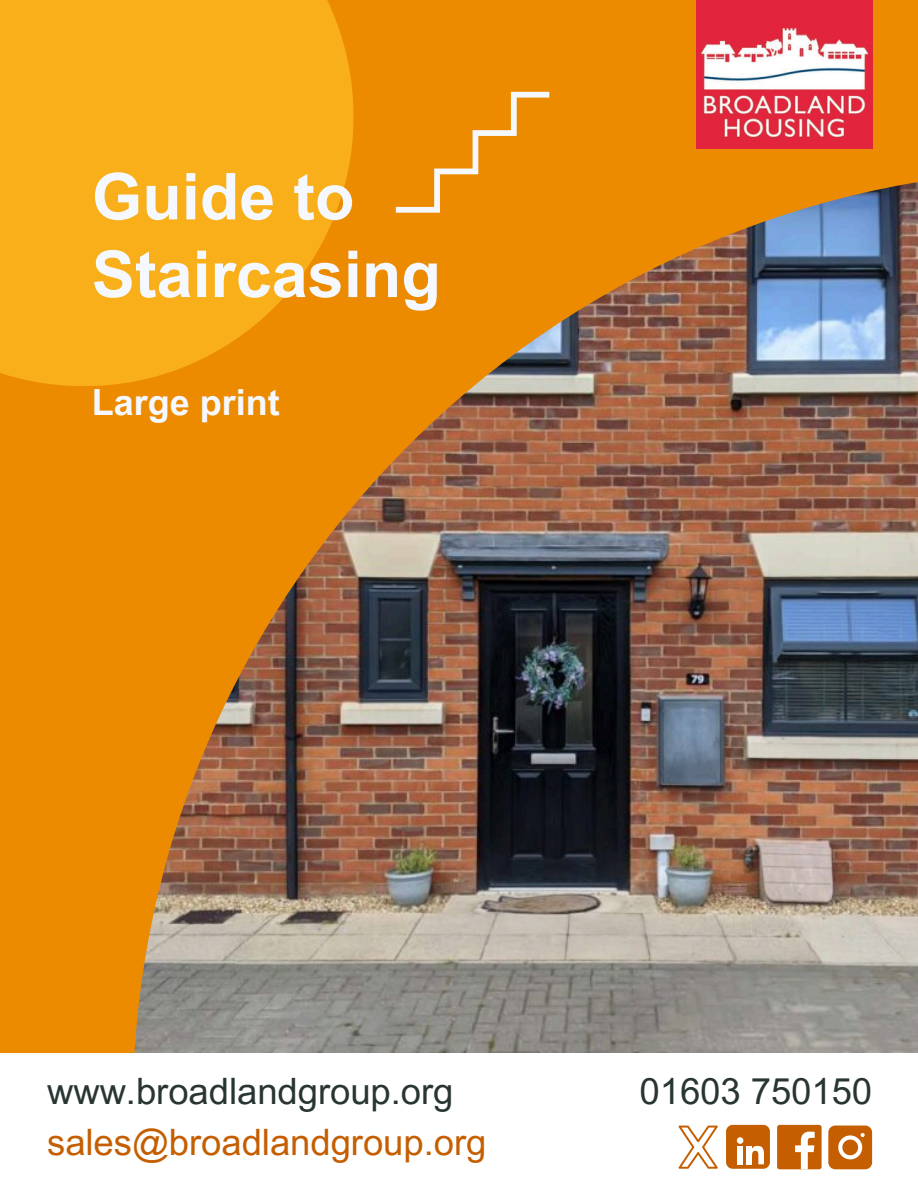
<style>
.page{position:relative;width:918px;height:1188px;background:#ed8b00}
.page>*{position:absolute;margin:0;border:0;box-sizing:border-box;transform-origin:0 0}
.t1{font:700 64.8px/77.7px "Arial MT Pro";color:#f5f9ff}
.t2{font:36.45px "Arial MT Pro";color:#283533}
.t3{font:36.45px "Arial MT Pro";color:#c45e00}
.t4{font:700 36px "Arial MT Pro";color:#f5f9ff}
</style>
<div class="page">
<div style="left:0;top:0;width:354px;height:386px;background:#f8af1a"></div>
<img style="left:133px;top:169px;width:785px;height:885px">
<svg style="left:396px;top:92px;width:153px;height:120px"></svg>
<img style="left:697px;top:0;width:175px;height:148px">
<div style="left:0;top:1054px;width:918px;height:134px;background:#fff"></div>
<div style="left:777px;top:1125px;width:45px;height:44px;background:#c45e00;border-radius:2px"></div>
<svg style="left:795px;top:1132px;width:20px;height:37px"></svg>
<svg style="left:828px;top:1126px;width:44px;height:43px;background:#cd782a"></svg>
<svg style="left:679px;top:1126px;width:39px;height:42px"></svg>
<div style="left:726px;top:1125px;width:44px;height:44px;background:#c45e00;border-radius:7px"></div>
<svg style="left:737px;top:1137px;width:6px;height:7px"></svg>
<div style="left:737px;top:1146px;width:6px;height:18px;background:#fff"></div>
<div style="left:746px;top:1146px;width:6px;height:18px;background:#fff"></div>
<svg style="left:752px;top:1145px;width:12px;height:19px"></svg>
<p class="t1" style="left:92px;top:166px;width:351px">Guide to<br>Staircasing</p>
<p class="t4" style="left:92px;top:389px;width:190px">Large print</p>
<p class="t2" style="left:47px;top:1077px;width:408px">www.broadlandgroup.org</p>
<p class="t3" style="left:47px;top:1129px;width:441px">sales@broadlandgroup.org</p>
<p class="t2" style="left:640px;top:1077px;width:234px">01603 750150</p>
</div>
